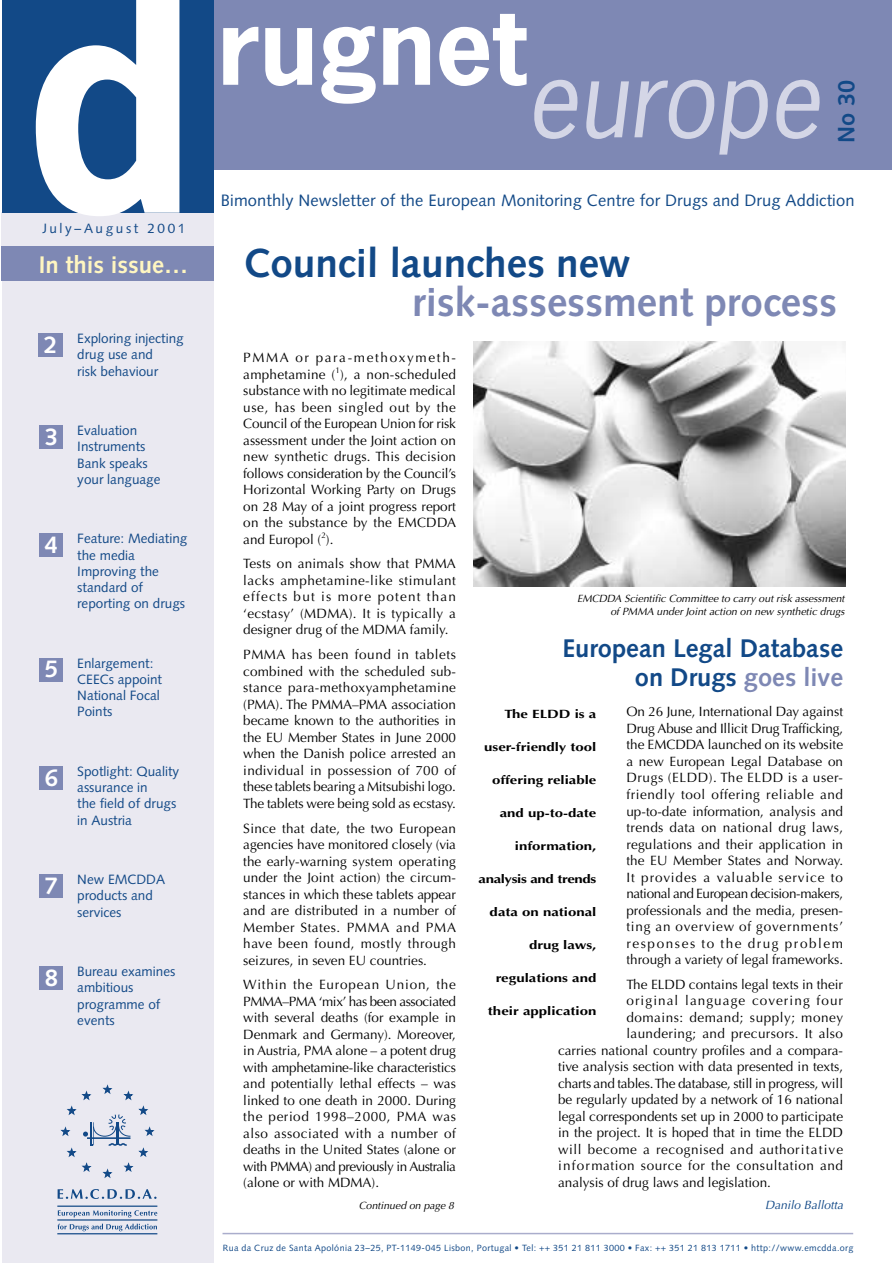
<style>
.page{position:relative;width:892px;height:1263px;background:#fff}
.page>*{position:absolute;margin:0;border:0;box-sizing:border-box;transform-origin:0 0}
.t1{font:700 292.5px "News Gothic";color:#fff}
.t2{font:700 101.25px "News Gothic";color:#fff}
.t3{font:italic 101.25px "News Gothic";color:#d4d6e6}
.t4{font:700 40.5px "Syntax";color:#7e88b4}
.t5{font:700 40.5px "Syntax";color:#124987}
.t6{font:700 25.5px/28.5px "Syntax";color:#124987;text-align:right}
.t7{font:700 24px "Syntax";color:#fff6c1}
.t8{font:700 24px "Syntax";color:#fff}
.t9{font:700 23.7px "Syntax";color:#124987}
.t10{font:16.5px "Syntax";letter-spacing:.01em;color:#124987}
.t11{font:13.5px/16.5px "Optima";color:#000;text-align:justify}
.t12{font:13.5px/16.2px "Syntax";color:#124987}
.t13{font:13.5px "Optima";letter-spacing:.04em;color:#000}
.t14{font:13.5px "Optima";letter-spacing:.03em;color:#000}
.t15{font:13.5px "Optima";letter-spacing:.08em;color:#000}
.t16{font:13.5px "Syntax";letter-spacing:.195em;color:#124987}
.t17{font:700 12px "Optima";color:#000;scale:1.25 1}
.t18{font:700 12px "Optima";letter-spacing:-.02em;color:#000;scale:1.25 1}
.t19{font:italic 12px "Optima";color:#124987}
.t20{font:italic 10.5px/13.5px "Optima";color:#000;text-align:right}
.t21{font:9px "Syntax";letter-spacing:.04em;color:#124987}
.s1{color:#7e88b4}
</style>
<div class="page">
<div style="left:2px;top:281px;width:211px;height:981px;background:#eae9f1"></div>
<div style="left:213px;top:0;width:679px;height:170px;background:#7e88b4"></div>
<div style="left:1px;top:213px;width:212px;height:34px;background:#eae9f1"></div>
<img style="left:473px;top:342px;width:372px;height:244px">
<div style="left:1px;top:247px;width:212px;height:34px;background:#7e88b4"></div>
<div style="left:2px;top:0;width:211px;height:213px;background:#124987"></div>
<div style="left:40px;top:966px;width:23px;height:23px;background:#7e88b4"></div>
<div style="left:40px;top:874px;width:23px;height:23px;background:#7e88b4"></div>
<div style="left:40px;top:766px;width:23px;height:23px;background:#7e88b4"></div>
<div style="left:40px;top:658px;width:23px;height:23px;background:#7e88b4"></div>
<div style="left:40px;top:533px;width:23px;height:24px;background:#7e88b4"></div>
<div style="left:40px;top:425px;width:23px;height:24px;background:#7e88b4"></div>
<div style="left:38px;top:333px;width:25px;height:24px;background:#7e88b4"></div>
<hr style="left:222px;top:1232px;width:631px;height:2px;background:#aaadcc">
<svg style="left:60px;top:1084px;width:94px;height:94px"></svg>
<svg style="left:57px;top:1223px;width:100px;height:8px"></svg>
<svg style="left:58px;top:1189px;width:98px;height:9px"></svg>
<svg style="left:58px;top:1210px;width:99px;height:7px"></svg>
<hr style="left:57px;top:1205px;width:100px;height:1px;background:#124987">
<hr style="left:57px;top:1219px;width:100px;height:1px;background:#124987">
<hr style="left:57px;top:1233px;width:100px;height:1px;background:#124987">
<h1 class="t1" style="left:24px;top:-15px;width:172px">d</h1>
<h3 class="t7" style="left:39px;top:255px;width:151px">In this issue…</h3>
<p class="t16" style="left:42px;top:223px;width:144px">July–August 2001</p>
<h3 class="t8" style="left:44px;top:335px;width:15px">2</h3>
<p class="t12" style="left:77px;top:332px;width:108px">Exploring injecting drug use and<br>risk behaviour</p>
<h3 class="t8" style="left:45px;top:427px;width:15px">3</h3>
<p class="t12" style="left:77px;top:424px;width:85px">Evaluation<br>Instruments<br>Bank speaks your language</p>
<h3 class="t8" style="left:45px;top:535px;width:15px">4</h3>
<p class="t12" style="left:77px;top:532px;width:112px">Feature: Mediating the media<br>Improving the standard of reporting on drugs</p>
<h3 class="t8" style="left:45px;top:659px;width:15px">5</h3>
<p class="t12" style="left:77px;top:656px;width:86px">Enlargement:<br>CEECs appoint<br>National Focal<br>Points</p>
<h3 class="t8" style="left:45px;top:767px;width:15px">6</h3>
<p class="t12" style="left:77px;top:764px;width:103px">Spotlight: Quality assurance in<br>the field of drugs in Austria</p>
<h3 class="t8" style="left:45px;top:876px;width:15px">7</h3>
<p class="t12" style="left:77px;top:872px;width:89px">New EMCDDA products and services</p>
<h3 class="t8" style="left:45px;top:967px;width:15px">8</h3>
<p class="t12" style="left:77px;top:964px;width:100px">Bureau examines ambitious programme of events</p>
<h2 class="t2" style="left:218px;top:6px;width:310px">rugnet</h2>
<h2 class="t3" style="left:526px;top:58px;width:295px">europe</h2>
<h3 class="t9" style="left:836px;top:143px;width:65px;rotate:-90deg">No 30</h3>
<p class="t10" style="left:221px;top:193px;width:635px">Bimonthly Newsletter of the European Monitoring Centre for Drugs and Drug Addiction</p>
<h3 class="t5" style="left:243px;top:247px;width:389px">Council launches new</h3>
<h3 class="t4" style="left:412px;top:286px;width:426px">risk-assessment process</h3>
<p class="t11" style="left:243px;top:350px;width:214px">PMMA or para-methoxymeth&shy;amphetamine (<sup>1</sup>), a non-scheduled substance with no legitimate medical use, has been singled out by the Council of the European Union for risk assessment under the Joint action on new synthetic drugs. This decision follows consideration by the Council’s Horizontal Working Party on Drugs on 28 May of a joint progress report on the substance by the EMCDDA and Europol (<sup>2</sup>).</p>
<p class="t11" style="left:243px;top:557px;width:214px">Tests on animals show that PMMA lacks amphetamine-like stimulant effects but is more potent than ‘ecstasy’ (MDMA). It is typically a designer drug of the MDMA family.</p>
<p class="t11" style="left:243px;top:647px;width:214px">PMMA has been found in tablets combined with the scheduled sub&shy;stance para-methoxyamphetamine (PMA). The PMMA–PMA association became known to the authorities in the EU Member States in June 2000 when the Danish police arrested an individual in possession of 700 of these tablets bearing a Mitsubishi logo.<br>The tablets were being sold as ecstasy.</p>
<p class="t11" style="left:243px;top:821px;width:214px">Since that date, the two European agencies have monitored closely (via the early-warning system operating under the Joint action) the circum&shy;stances in which these tablets appear and are distributed in a number of Member States. PMMA and PMA have been found, mostly through seizures, in seven EU countries.</p>
<p class="t11" style="left:243px;top:977px;width:214px">Within the European Union, the PMMA–PMA ‘mix’ has been associated with several deaths (for example in Denmark and Germany). Moreover, in Austria, PMA alone – a potent drug with amphetamine-like characteristics and potentially lethal effects – was linked to one death in 2000. During the period 1998–2000, PMA was also associated with a number of deaths in the United States (alone or with PMMA) and previously in Australia (alone or with MDMA).</p>
<p class="t20" style="left:359px;top:1199px;width:97px">Continued on page 8</p>
<p class="t20" style="left:577px;top:592px;width:269px">EMCDDA Scientific Committee to carry out risk assessment of PMMA under Joint action on new synthetic drugs</p>
<h3 class="t6" style="left:562px;top:636px;width:282px">European Legal Database on Drugs <span class="s1">goes live</span></h3>
<p class="t11" style="left:626px;top:705px;width:218px">On 26 June, International Day against Drug Abuse and Illicit Drug Trafficking, the EMCDDA launched on its website a new European Legal Database on Drugs (ELDD). The ELDD is a user&shy;friendly tool offering reliable and up-to-date information, analysis and trends data on national drug laws, regulations and their application in the EU Member States and Norway.<br>It provides a valuable service to national and European decision-makers, professionals and the media, presen&shy;ting an overview of governments’ responses to the drug problem through a variety of legal frameworks.</p>
<p class="t11" style="left:626px;top:977px;width:218px">The ELDD contains legal texts in their</p>
<p class="t15" style="left:626px;top:995px;width:218px">original language covering four</p>
<p class="t13" style="left:626px;top:1011px;width:218px">domains: demand; supply; money</p>
<p class="t14" style="left:626px;top:1028px;width:218px">laundering; and precursors. It also</p>
<p class="t11" style="left:558px;top:1043px;width:286px">carries national country profiles and a compara-</p>
<p class="t11" style="left:558px;top:1059px;width:286px">tive analysis section with data presented in texts,</p>
<p class="t11" style="left:558px;top:1076px;width:286px">charts and tables. The database, still in progress, will</p>
<p class="t11" style="left:558px;top:1092px;width:286px">be regularly updated by a network of 16 national</p>
<p class="t11" style="left:558px;top:1109px;width:286px">legal correspondents set up in 2000 to participate</p>
<p class="t11" style="left:558px;top:1125px;width:286px">in the project. It is hoped that in time the ELDD</p>
<p class="t13" style="left:558px;top:1143px;width:286px">will become a recognised and authoritative</p>
<p class="t13" style="left:558px;top:1160px;width:286px">information source for the consultation and</p>
<p class="t11" style="left:558px;top:1175px;width:214px">analysis of drug laws and legislation.</p>
<p class="t19" style="left:765px;top:1200px;width:80px">Danilo Ballotta</p>
<p class="t17" style="left:504px;top:708px;width:75px">The ELDD is a</p>
<p class="t17" style="left:484px;top:741px;width:91px">user-friendly tool</p>
<p class="t17" style="left:492px;top:774px;width:85px">offering reliable</p>
<p class="t17" style="left:499px;top:807px;width:79px">and up-to-date</p>
<p class="t17" style="left:515px;top:840px;width:67px">information,</p>
<p class="t18" style="left:478px;top:873px;width:96px">analysis and trends</p>
<p class="t17" style="left:489px;top:906px;width:87px">data on national</p>
<p class="t17" style="left:529px;top:939px;width:55px">drug laws,</p>
<p class="t17" style="left:495px;top:972px;width:82px">regulations and</p>
<p class="t17" style="left:488px;top:1005px;width:88px">their application</p>
<p class="t21" style="left:223px;top:1243px;width:632px">Rua da Cruz de Santa Apolónia 23–25, PT-1149-045 Lisbon, Portugal • Tel: ++ 351 21 811 3000 • Fax: ++ 351 21 813 1711 • http://www.emcdda.org</p>
</div>
